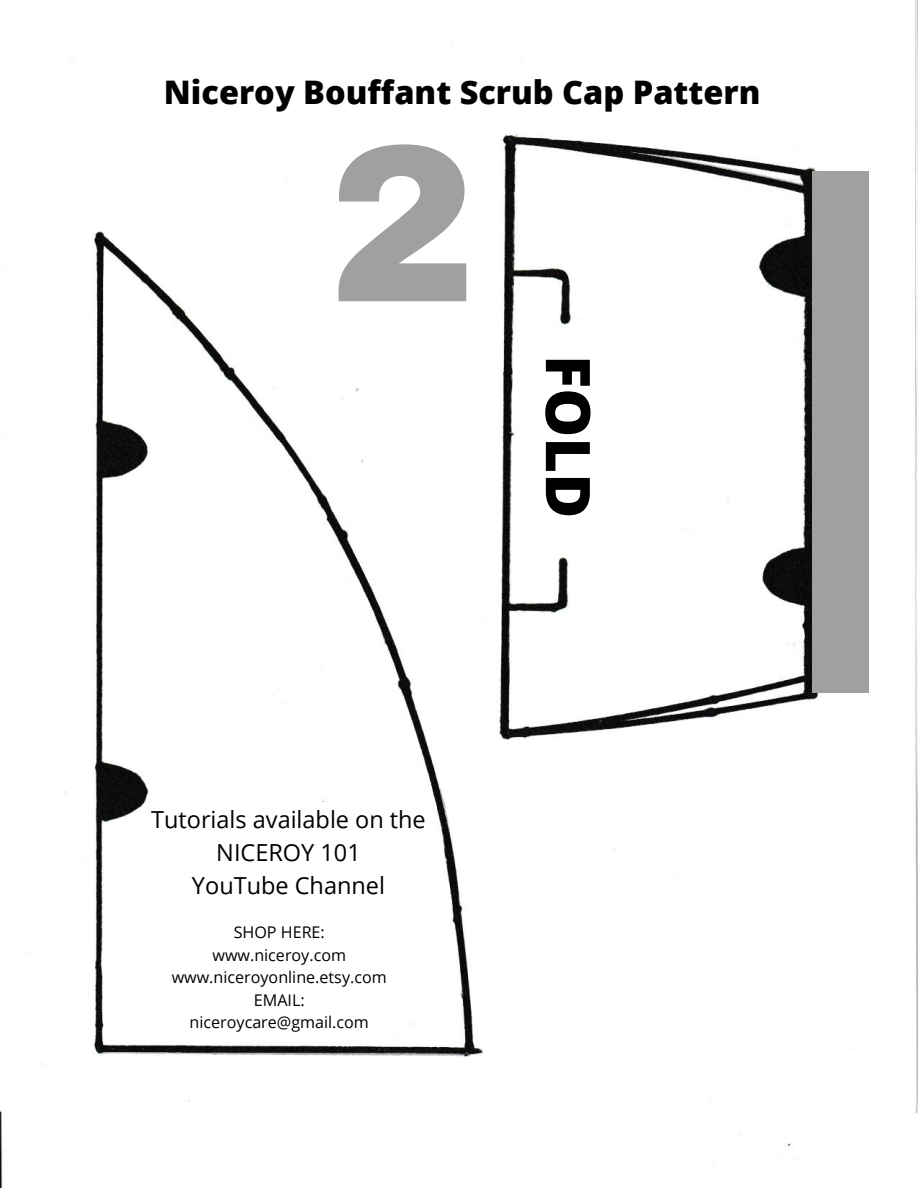
<style>
.page{position:relative;width:918px;height:1188px;background:#fff}
.page>*{position:absolute;margin:0;border:0;box-sizing:border-box;transform-origin:0 0}
.t1{font:900 224.1px "Archivo";color:#a1a09e}
.t2{font:800 61.65px "Open Sans";color:#000}
.t3{font:800 32.4px "Open Sans";color:#000}
.t4{font:23.55px "Open Sans";color:#000}
.t5{font:16.05px "Open Sans";color:#000}
</style>
<div class="page">
<img style="left:0;top:0;width:918px;height:1188px">
<div style="left:813px;top:171px;width:56px;height:522px;background:#a1a09e"></div>
<p class="t3" style="left:164px;top:69px;width:598px">Niceroy Bouffant Scrub Cap Pattern</p>
<p class="t1" style="left:328px;top:104px;width:151px">2</p>
<p class="t2" style="left:612px;top:355px;width:165px;rotate:90deg">FOLD</p>
<p class="t4" style="left:151px;top:803px;width:276px">Tutorials available on the</p>
<p class="t4" style="left:216px;top:836px;width:146px">NICEROY 101</p>
<p class="t4" style="left:192px;top:869px;width:195px">YouTube Channel</p>
<p class="t5" style="left:234px;top:921px;width:93px">SHOP HERE:</p>
<p class="t5" style="left:213px;top:944px;width:135px">www.niceroy.com</p>
<p class="t5" style="left:172px;top:966px;width:217px">www.niceroyonline.etsy.com</p>
<p class="t5" style="left:254px;top:989px;width:52px">EMAIL:</p>
<p class="t5" style="left:190px;top:1011px;width:181px">niceroycare@gmail.com</p>
</div>
